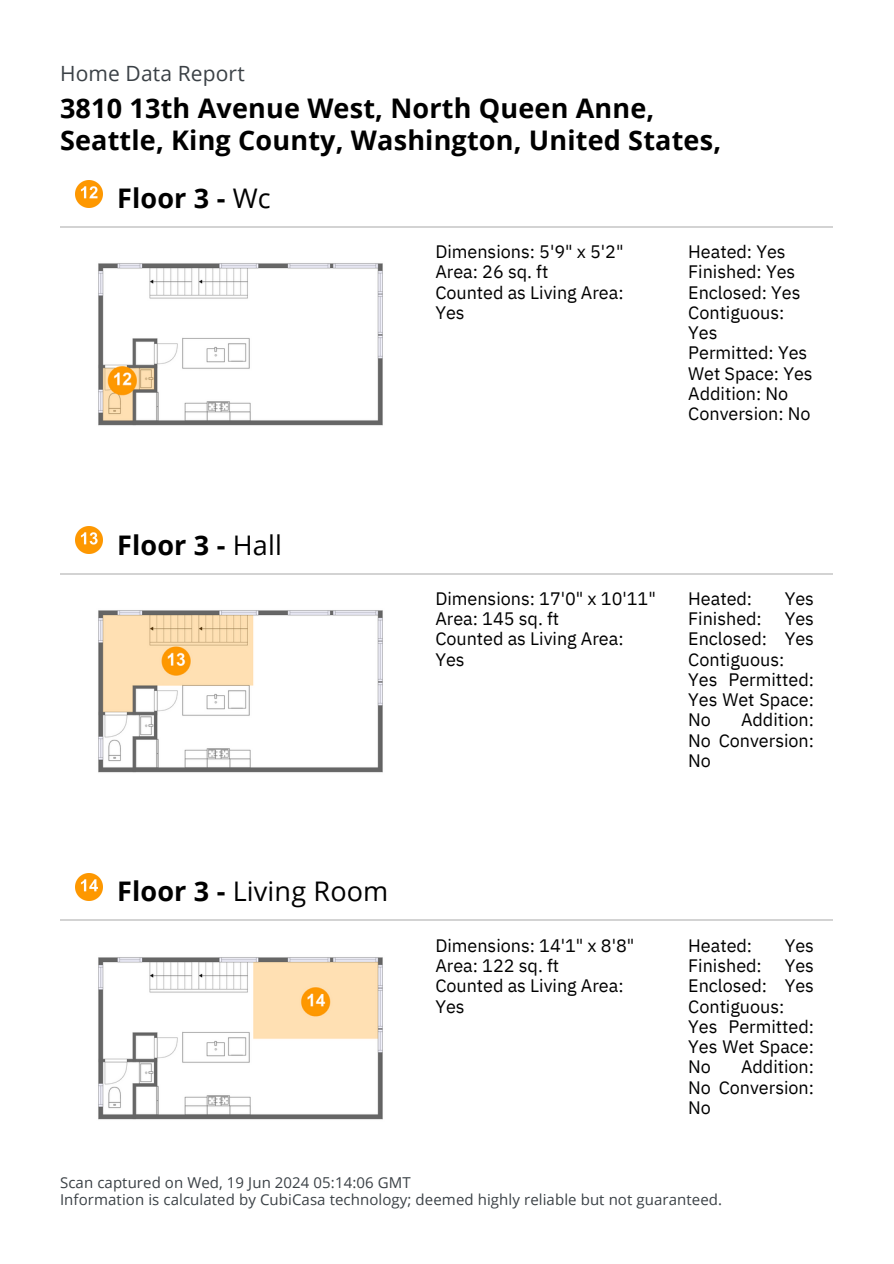
<style>
.page{position:relative;width:894px;height:1264px;background:#fff}
.page>*{position:absolute;margin:0;border:0;box-sizing:border-box;transform-origin:0 0}
.t1{font:700 27px/31.5px "Open Sans";letter-spacing:.005em;color:#000}
.t2{font:27px "Open Sans";letter-spacing:.005em;color:#000}
.t3{font:21px "Open Sans";letter-spacing:.005em;color:#3b4146}
.t4{font:18px/20.2px "IBM Plex Sans";color:#000}
.t5{font:15px/16.8px "Open Sans";letter-spacing:.005em;color:#3b4146}
.s1{font-weight:400}
.s2{font-weight:700}
</style>
<div class="page">
<img style="left:75px;top:180px;width:27px;height:27px">
<hr style="left:60px;top:226px;width:772px;height:1px;background:#d3d3d3">
<img style="left:98px;top:263px;width:285px;height:163px">
<img style="left:75px;top:527px;width:27px;height:27px">
<hr style="left:60px;top:573px;width:772px;height:1px;background:#d3d3d3">
<img style="left:98px;top:610px;width:285px;height:163px">
<img style="left:75px;top:873px;width:27px;height:27px">
<hr style="left:60px;top:919px;width:772px;height:2px;background:#d3d3d3">
<img style="left:98px;top:957px;width:285px;height:163px">
<h4 class="t3" style="left:60px;top:59px;width:186px">Home Data Report</h4>
<h2 class="t1" style="left:60px;top:92px;width:662px">3810 13th Avenue West, North Queen Anne,<br>Seattle, King County, Washington, United States,</h2>
<p class="t1" style="left:117px;top:181px;width:155px">Floor 3 - <span class="s1">Wc</span></p>
<h4 class="t4" style="left:435px;top:241px;width:190px">Dimensions: 5'9" x 5'2"<br>Area: 26 sq. ft<br>Counted as Living Area:<br>Yes</h4>
<h4 class="t4" style="left:688px;top:241px;width:126px">Heated: Yes<br>Finished: Yes<br>Enclosed: Yes<br>Contiguous:<br>Yes<br>Permitted: Yes<br>Wet Space: Yes<br>Addition: No<br>Conversion: No</h4>
<h4 class="t1" style="left:117px;top:528px;width:166px">Floor 3 - <span class="s1">Hall</span></h4>
<p class="t2" style="left:117px;top:872px;width:273px"><span class="s2">Floor 3 -</span> Living Room</p>
<p class="t4" style="left:435px;top:588px;width:222px">Dimensions: 17'0" x 10'11"<br>Area: 145 sq. ft<br>Counted as Living Area:<br>Yes</p>
<h2 class="t4" style="left:688px;top:588px;width:65px">Heated:</h2>
<h2 class="t4" style="left:784px;top:588px;width:31px">Yes</h2>
<h2 class="t4" style="left:688px;top:608px;width:75px">Finished:</h2>
<h2 class="t4" style="left:688px;top:608px;width:127px;text-indent:96px">Yes<br>Enclosed: Yes<br>Contiguous:<br>Yes Permitted:<br>Yes Wet Space:<br>No</h2>
<h2 class="t4" style="left:688px;top:709px;width:127px;text-align:justify;text-indent:53px">Addition:<br>No Conversion:<br>No</h2>
<h4 class="t4" style="left:435px;top:934px;width:200px">Dimensions: 14'1" x 8'8"<br>Area: 122 sq. ft<br>Counted as Living Area:<br>Yes</h4>
<p class="t4" style="left:688px;top:934px;width:65px">Heated:</p>
<p class="t4" style="left:784px;top:934px;width:31px">Yes</p>
<p class="t4" style="left:688px;top:955px;width:75px">Finished:</p>
<p class="t4" style="left:688px;top:955px;width:127px;text-indent:96px">Yes<br>Enclosed: Yes<br>Contiguous:<br>Yes Permitted:<br>Yes Wet Space:<br>No</p>
<p class="t4" style="left:688px;top:1056px;width:127px;text-align:justify;text-indent:53px">Addition:<br>No Conversion:<br>No</p>
<p class="t5" style="left:60px;top:1174px;width:663px">Scan captured on Wed, 19 Jun 2024 05:14:06 GMT<br>Information is calculated by CubiCasa technology; deemed highly reliable but not guaranteed.</p>
</div>
